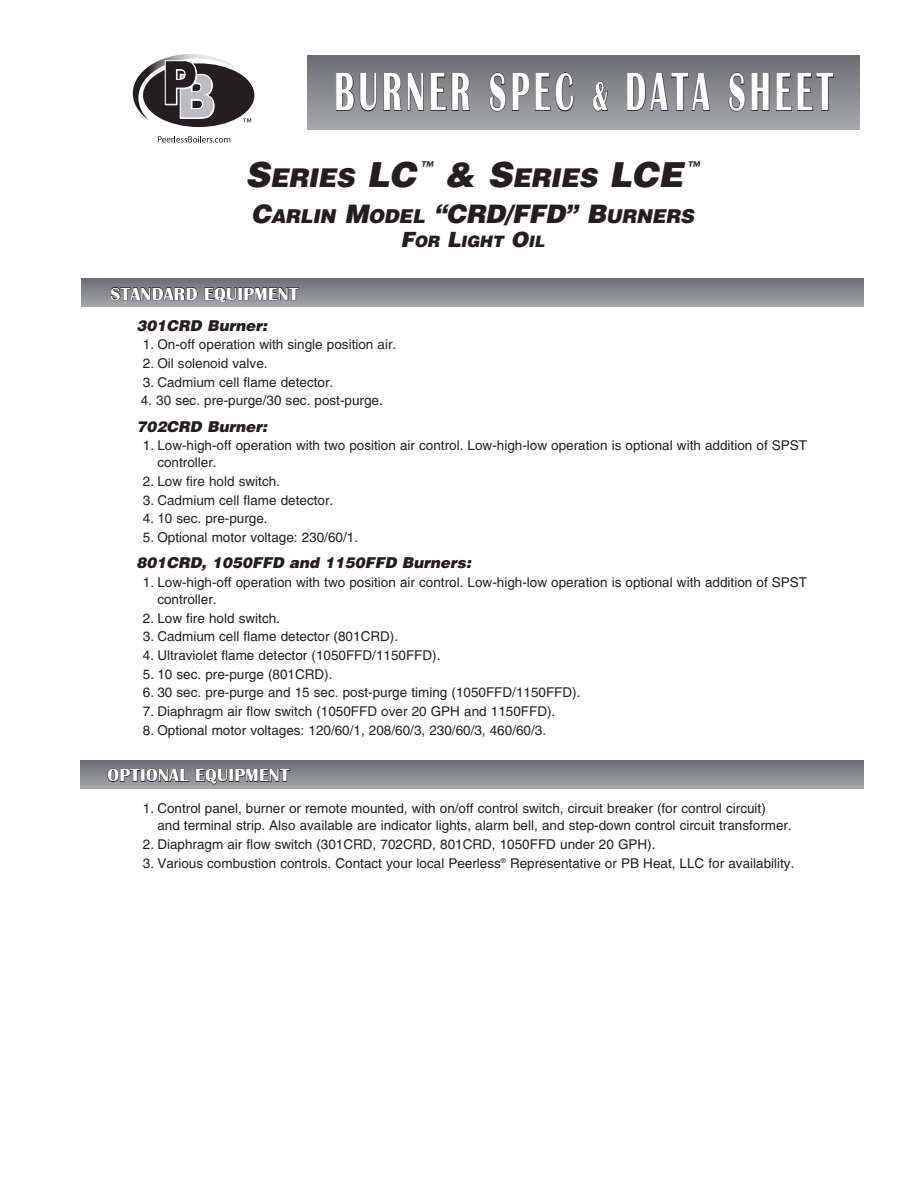
<style>
.page{position:relative;width:918px;height:1188px;background:#fff}
.page>*{position:absolute;margin:0;border:0;box-sizing:border-box;transform-origin:0 0}
.t1{font:700 55.2px "Britannic";letter-spacing:.135em;color:#fff;scale:.57 1}
.t2{font:italic 900 34.5px "Helvetica";color:#231f20}
.t3{font:italic 900 25.8px "Helvetica";letter-spacing:-.015em;color:#231f20}
.t4{font:italic 900 19.2px "Helvetica";letter-spacing:-.015em;color:#231f20}
.t5{font:700 18px "Britannic";letter-spacing:.02em;color:#fff}
.t6{font:italic 900 15.75px "Helvetica";letter-spacing:-.015em;color:#231f20}
.t7{font:italic 900 15px "Helvetica";color:#231f20}
.t8{font:13.5px "Helvetica";color:#231f20}
.t9{font:italic 900 13.5px "Helvetica";color:#231f20}
.s1{font-size:42px}
.s2{font-size:34.5px}
.s3{font-size:25.8px}
.s4{font-size:25.5px}
.s5{font-size:21px}
</style>
<div class="page">
<div style="left:307px;top:55px;width:552px;height:74px;background:linear-gradient(to bottom,#6c6e71,#a5a6aa)"></div>
<svg style="left:336px;top:73px;width:41px;height:39px;background:#737476"></svg>
<svg style="left:383px;top:73px;width:41px;height:38px;background:#707174"></svg>
<svg style="left:430px;top:73px;width:41px;height:38px;background:#747577"></svg>
<svg style="left:489px;top:72px;width:17px;height:40px"></svg>
<svg style="left:512px;top:72px;width:62px;height:40px;background:#77787b"></svg>
<svg style="left:592px;top:75px;width:16px;height:37px"></svg>
<svg style="left:627px;top:73px;width:83px;height:38px;background:#757679"></svg>
<svg style="left:728px;top:72px;width:17px;height:40px"></svg>
<svg style="left:751px;top:73px;width:19px;height:38px"></svg>
<svg style="left:776px;top:73px;width:58px;height:38px;background:#77787b"></svg>
<svg style="left:81px;top:278px;width:783px;height:29px;background:#87898c"></svg>
<svg style="left:110px;top:287px;width:88px;height:14px"></svg>
<svg style="left:204px;top:287px;width:33px;height:16px"></svg>
<div style="left:238px;top:287px;width:4px;height:13px;border:1px solid #231f20"></div>
<svg style="left:244px;top:286px;width:55px;height:14px"></svg>
<svg style="left:81px;top:760px;width:783px;height:29px;background:#87898c"></svg>
<svg style="left:107px;top:768px;width:121px;height:17px;background:#6d6d6f"></svg>
<div style="left:229px;top:769px;width:4px;height:13px;border:1px solid #231f20"></div>
<svg style="left:235px;top:768px;width:55px;height:14px"></svg>
<svg style="left:158px;top:136px;width:72px;height:7px"></svg>
<div style="left:143px;top:63px;width:111px;height:64px;background:#231f20;border-radius:50%"></div>
<svg style="left:133px;top:54px;width:118px;height:68px"></svg>
<p class="t1" style="left:335px;top:61px;width:876px">BURNER SPEC <span class="s1">&amp;</span> DATA SHEET</p>
<p class="t3" style="left:245px;top:161px;width:172px"><span class="s2">S</span>ERIES <span class="s2">LC</span></p>
<p class="t9" style="left:420px;top:157px;width:14px">™</p>
<p class="t2" style="left:445px;top:152px;width:239px">&amp; S<span class="s3">ERIES</span> LCE</p>
<p class="t9" style="left:687px;top:157px;width:14px">™</p>
<p class="t4" style="left:251px;top:203px;width:444px"><span class="s4">C</span>ARLIN <span class="s4">M</span>ODEL <span class="s4">“CRD/FFD” B</span>URNERS</p>
<p class="t6" style="left:400px;top:231px;width:146px"><span class="s5">F</span>OR <span class="s5">L</span>IGHT <span class="s5">O</span>IL</p>
<p class="t5" style="left:111px;top:284px;width:189px">STANDARD EQUIPMENT</p>
<p class="t7" style="left:136px;top:316px;width:132px">301CRD Burner:</p>
<p class="t8" style="left:143px;top:337px;width:255px">1. On-off operation with single position air.</p>
<p class="t8" style="left:143px;top:355px;width:126px">2. Oil solenoid valve.</p>
<p class="t8" style="left:143px;top:374px;width:192px">3. Cadmium cell flame detector.</p>
<p class="t8" style="left:141px;top:393px;width:244px">4. 30 sec. pre-purge/30 sec. post-purge.</p>
<p class="t7" style="left:136px;top:416px;width:132px">702CRD Burner:</p>
<p class="t8" style="left:143px;top:438px;width:666px">1. Low-high-off operation with two position air control. Low-high-low operation is optional with addition of SPST</p>
<p class="t8" style="left:157px;top:455px;width:61px">controller.</p>
<p class="t8" style="left:143px;top:473px;width:139px">2. Low fire hold switch.</p>
<p class="t8" style="left:143px;top:492px;width:192px">3. Cadmium cell flame detector.</p>
<p class="t8" style="left:143px;top:511px;width:126px">4. 10 sec. pre-purge.</p>
<p class="t8" style="left:143px;top:529px;width:217px">5. Optional motor voltage: 230/60/1.</p>
<p class="t7" style="left:136px;top:553px;width:336px">801CRD, 1050FFD and 1150FFD Burners:</p>
<p class="t8" style="left:143px;top:574px;width:666px">1. Low-high-off operation with two position air control. Low-high-low operation is optional with addition of SPST</p>
<p class="t8" style="left:157px;top:591px;width:61px">controller.</p>
<p class="t8" style="left:143px;top:610px;width:139px">2. Low fire hold switch.</p>
<p class="t8" style="left:143px;top:629px;width:257px">3. Cadmium cell flame detector (801CRD).</p>
<p class="t8" style="left:143px;top:647px;width:299px">4. Ultraviolet flame detector (1050FFD/1150FFD).</p>
<p class="t8" style="left:143px;top:666px;width:191px">5. 10 sec. pre-purge (801CRD).</p>
<p class="t8" style="left:143px;top:685px;width:439px">6. 30 sec. pre-purge and 15 sec. post-purge timing (1050FFD/1150FFD).</p>
<p class="t8" style="left:143px;top:703px;width:414px">7. Diaphragm air flow switch (1050FFD over 20 GPH and 1150FFD).</p>
<p class="t8" style="left:143px;top:722px;width:405px">8. Optional motor voltages: 120/60/1, 208/60/3, 230/60/3, 460/60/3.</p>
<p class="t5" style="left:107px;top:765px;width:184px">OPTIONAL EQUIPMENT</p>
<p class="t8" style="left:143px;top:801px;width:624px">1. Control panel, burner or remote mounted, with on/off control switch, circuit breaker (for control circuit)</p>
<p class="t8" style="left:157px;top:818px;width:636px">and terminal strip. Also available are indicator lights, alarm bell, and step-down control circuit transformer.</p>
<p class="t8" style="left:143px;top:837px;width:514px">2. Diaphragm air flow switch (301CRD, 702CRD, 801CRD, 1050FFD under 20 GPH).</p>
<p class="t8" style="left:143px;top:855px;width:653px">3. Various combustion controls. Contact your local Peerless<sup>®</sup> Representative or PB Heat, LLC for availability.</p>
</div>
